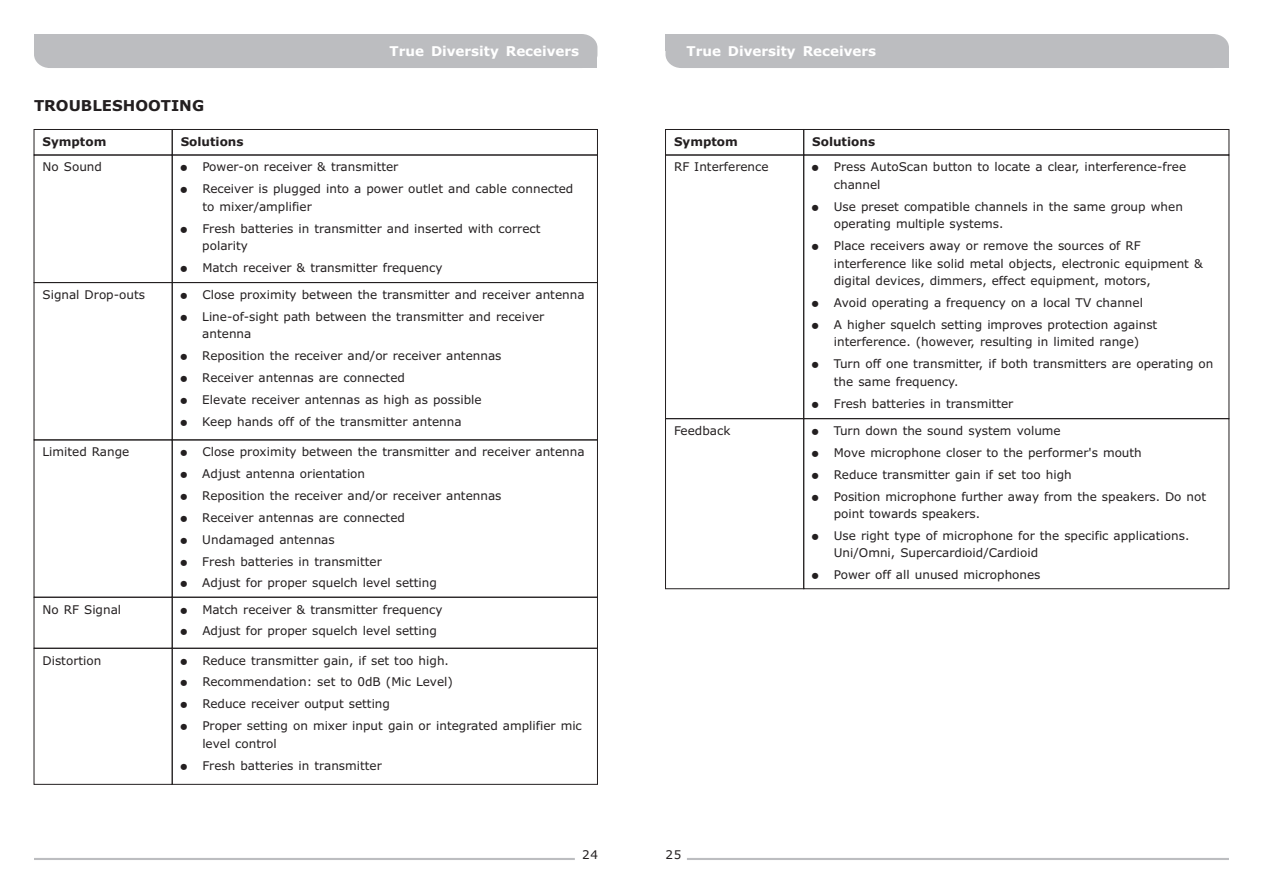
<style>
.page{position:relative;width:1263px;height:893px;background:#fff}
.page>*{position:absolute;margin:0;border:0;box-sizing:border-box;transform-origin:0 0}
.t1{font:700 15px "Verdana";color:#231f20}
.t2{font:700 13.5px "Verdana";color:#fff}
.t3{font:12px/21.9px "Verdana";color:#231f20}
.t4{font:700 12px "Verdana";color:#231f20}
</style>
<div class="page">
<div style="left:665px;top:34px;width:564px;height:34px;background:#bcbdc0"></div>
<div style="left:665px;top:34px;width:273px;height:17px;background:#bcbdc0"></div>
<div style="left:938px;top:51px;width:291px;height:17px;background:#bcbdc0"></div>
<div style="left:34px;top:34px;width:563px;height:34px;background:#bcbdc0"></div>
<div style="left:34px;top:34px;width:272px;height:17px;background:#bcbdc0"></div>
<div style="left:306px;top:51px;width:291px;height:17px;background:#bcbdc0"></div>
<hr style="left:34px;top:858px;width:541px;height:2px;background:#bcbdc0">
<hr style="left:687px;top:858px;width:542px;height:2px;background:#bcbdc0">
<div style="left:665px;top:155px;width:139px;height:264px;border:1px solid #231f20"></div>
<div style="left:665px;top:418px;width:139px;height:171px;border:1px solid #231f20"></div>
<div style="left:665px;top:129px;width:139px;height:26px;border:1px solid #231f20"></div>
<div style="left:803px;top:129px;width:426px;height:26px;border:1px solid #231f20"></div>
<div style="left:803px;top:155px;width:426px;height:264px;border:1px solid #231f20"></div>
<div style="left:803px;top:418px;width:426px;height:171px;border:1px solid #231f20"></div>
<div style="left:34px;top:129px;width:138px;height:26px;border:1px solid #231f20"></div>
<div style="left:34px;top:155px;width:138px;height:128px;border:1px solid #231f20"></div>
<div style="left:172px;top:129px;width:426px;height:26px;border:1px solid #231f20"></div>
<div style="left:172px;top:155px;width:426px;height:128px;border:1px solid #231f20"></div>
<div style="left:172px;top:282px;width:426px;height:158px;border:1px solid #231f20"></div>
<div style="left:172px;top:597px;width:426px;height:51px;border:1px solid #231f20"></div>
<div style="left:172px;top:648px;width:426px;height:136px;border:1px solid #231f20"></div>
<div style="left:34px;top:282px;width:138px;height:158px;border:1px solid #231f20"></div>
<div style="left:34px;top:597px;width:138px;height:51px;border:1px solid #231f20"></div>
<p class="t2" style="left:390px;top:46px;width:191px">True Diversity Receivers</p>
<p class="t1" style="left:34px;top:99px;width:172px">TROUBLESHOOTING</p>
<p class="t4" style="left:43px;top:137px;width:65px">Symptom</p>
<p class="t4" style="left:181px;top:137px;width:64px">Solutions</p>
<p class="t3" style="left:43px;top:157px;width:61px">No Sound</p>
<p class="t3" style="left:202px;top:157px;width:373px">Power-on receiver &amp; transmitter<br>Receiver is plugged into a power outlet and cable connected</p>
<p class="t3" style="left:202px;top:196px;width:340px">to mixer/amplifier<br>Fresh batteries in transmitter and inserted with correct</p>
<p class="t3" style="left:202px;top:236px;width:242px">polarity<br>Match receiver &amp; transmitter frequency</p>
<p class="t3" style="left:202px;top:285px;width:384px">Close proximity between the transmitter and receiver antenna<br>Line-of-sight path between the transmitter and receiver</p>
<p class="t3" style="left:202px;top:324px;width:301px">antenna<br>Reposition the receiver and/or receiver antennas Receiver antennas are connected<br>Elevate receiver antennas as high as possible Keep hands off of the transmitter antenna</p>
<p class="t3" style="left:202px;top:442px;width:384px">Close proximity between the transmitter and receiver antenna Adjust antenna orientation<br>Reposition the receiver and/or receiver antennas<br>Receiver antennas are connected<br>Undamaged antennas<br>Fresh batteries in transmitter<br>Adjust for proper squelch level setting</p>
<p class="t3" style="left:202px;top:599px;width:242px">Match receiver &amp; transmitter frequency<br>Adjust for proper squelch level setting</p>
<p class="t3" style="left:202px;top:650px;width:381px">Reduce transmitter gain, if set too high.<br>Recommendation: set to 0dB (Mic Level)<br>Reduce receiver output setting<br>Proper setting on mixer input gain or integrated amplifier mic</p>
<p class="t3" style="left:202px;top:733px;width:181px">level control<br>Fresh batteries in transmitter</p>
<p class="t3" style="left:43px;top:285px;width:104px">Signal Drop-outs</p>
<p class="t3" style="left:43px;top:442px;width:88px">Limited Range</p>
<p class="t3" style="left:43px;top:599px;width:80px">No RF Signal</p>
<p class="t3" style="left:43px;top:650px;width:60px">Distortion</p>
<p class="t2" style="left:686px;top:46px;width:191px">True Diversity Receivers</p>
<p class="t4" style="left:674px;top:137px;width:65px">Symptom</p>
<p class="t4" style="left:812px;top:137px;width:64px">Solutions</p>
<p class="t3" style="left:834px;top:159px;width:354px;line-height:17.5px">Press AutoScan button to locate a clear, interference-free channel</p>
<p class="t3" style="left:834px;top:199px;width:351px;line-height:17.5px">Use preset compatible channels in the same group when operating multiple systems.</p>
<p class="t3" style="left:834px;top:238px;width:370px;line-height:17.5px">Place receivers away or remove the sources of RF interference like solid metal objects, electronic equipment &amp; digital devices, dimmers, effect equipment, motors,</p>
<p class="t3" style="left:834px;top:293px;width:325px">Avoid operating a frequency on a local TV channel<br>A higher squelch setting improves protection against</p>
<p class="t3" style="left:834px;top:332px;width:381px">interference. (however, resulting in limited range)<br>Turn off one transmitter, if both transmitters are operating on</p>
<p class="t3" style="left:834px;top:371px;width:181px">the same frequency.<br>Fresh batteries in transmitter</p>
<p class="t3" style="left:834px;top:421px;width:374px">Turn down the sound system volume<br>Move microphone closer to the performer's mouth<br>Reduce transmitter gain if set too high<br>Position microphone further away from the speakers. Do not</p>
<p class="t3" style="left:834px;top:504px;width:357px">point towards speakers.<br>Use right type of microphone for the specific applications.</p>
<p class="t3" style="left:834px;top:543px;width:208px">Uni/Omni, Supercardioid/Cardioid<br>Power off all unused microphones</p>
<p class="t3" style="left:674px;top:157px;width:96px">RF Interference</p>
<p class="t3" style="left:674px;top:421px;width:58px">Feedback</p>
<p class="t3" style="left:582px;top:844px;width:18px">24</p>
<p class="t3" style="left:665px;top:845px;width:18px">25</p>
</div>
